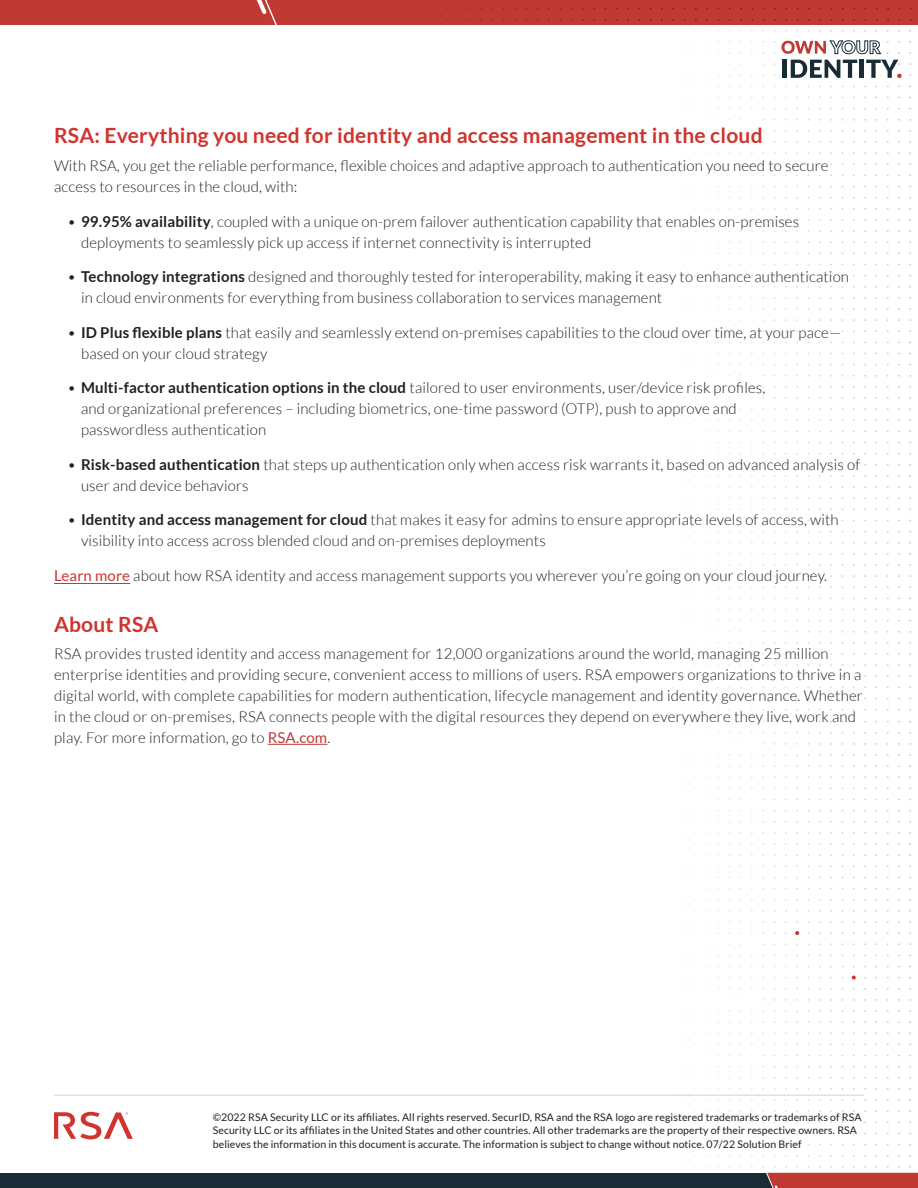
<style>
.page{position:relative;width:918px;height:1188px;background:#fff}
.page>*{position:absolute;margin:0;border:0;box-sizing:border-box;transform-origin:0 0}
.Body_Red_Subhead{font:700 21px "Lato";letter-spacing:.01em;color:#cf342e}
.Body_Paragraph{font:300 15px/21px "Lato";letter-spacing:.01em;color:#231f20}
.t1{font:10.5px/13.5px "Lato";letter-spacing:.01em;color:#231f20}
.s1{font-weight:700}
.s2{font-weight:400;color:#cf342e}
.s3{font-weight:400;color:#be3a34}
</style>
<div class="page">
<svg style="left:54px;top:1112px;width:79px;height:27px"></svg>
<svg style="left:695px;top:353px;width:216px;height:1px"></svg>
<svg style="left:695px;top:341px;width:216px;height:2px"></svg>
<svg style="left:695px;top:330px;width:216px;height:2px"></svg>
<svg style="left:695px;top:319px;width:216px;height:2px"></svg>
<svg style="left:695px;top:308px;width:216px;height:2px"></svg>
<svg style="left:695px;top:297px;width:216px;height:2px"></svg>
<svg style="left:695px;top:286px;width:216px;height:2px"></svg>
<svg style="left:695px;top:275px;width:216px;height:2px"></svg>
<svg style="left:695px;top:264px;width:216px;height:1px"></svg>
<svg style="left:695px;top:252px;width:216px;height:2px"></svg>
<svg style="left:695px;top:241px;width:216px;height:2px"></svg>
<svg style="left:695px;top:230px;width:216px;height:2px"></svg>
<svg style="left:695px;top:219px;width:216px;height:2px"></svg>
<svg style="left:695px;top:208px;width:216px;height:2px"></svg>
<svg style="left:695px;top:197px;width:216px;height:2px"></svg>
<svg style="left:695px;top:186px;width:216px;height:1px"></svg>
<svg style="left:695px;top:175px;width:216px;height:1px"></svg>
<svg style="left:695px;top:163px;width:216px;height:2px"></svg>
<svg style="left:695px;top:152px;width:216px;height:2px"></svg>
<svg style="left:695px;top:141px;width:216px;height:2px"></svg>
<svg style="left:695px;top:130px;width:216px;height:2px"></svg>
<svg style="left:695px;top:119px;width:216px;height:2px"></svg>
<svg style="left:695px;top:108px;width:216px;height:2px"></svg>
<svg style="left:695px;top:97px;width:216px;height:1px"></svg>
<svg style="left:695px;top:85px;width:216px;height:2px"></svg>
<svg style="left:695px;top:74px;width:216px;height:2px"></svg>
<svg style="left:695px;top:63px;width:216px;height:2px"></svg>
<svg style="left:695px;top:52px;width:216px;height:2px"></svg>
<svg style="left:695px;top:41px;width:216px;height:2px"></svg>
<svg style="left:695px;top:30px;width:216px;height:2px"></svg>
<svg style="left:695px;top:709px;width:216px;height:2px"></svg>
<svg style="left:695px;top:698px;width:216px;height:1px"></svg>
<svg style="left:695px;top:687px;width:216px;height:1px"></svg>
<svg style="left:695px;top:675px;width:216px;height:2px"></svg>
<svg style="left:695px;top:664px;width:216px;height:2px"></svg>
<svg style="left:695px;top:653px;width:216px;height:2px"></svg>
<svg style="left:695px;top:642px;width:216px;height:2px"></svg>
<svg style="left:695px;top:631px;width:216px;height:2px"></svg>
<svg style="left:695px;top:620px;width:216px;height:2px"></svg>
<svg style="left:695px;top:609px;width:216px;height:1px"></svg>
<svg style="left:695px;top:597px;width:216px;height:2px"></svg>
<svg style="left:695px;top:586px;width:216px;height:2px"></svg>
<svg style="left:695px;top:575px;width:216px;height:2px"></svg>
<svg style="left:695px;top:564px;width:216px;height:2px"></svg>
<svg style="left:695px;top:553px;width:216px;height:2px"></svg>
<svg style="left:695px;top:542px;width:216px;height:2px"></svg>
<svg style="left:695px;top:531px;width:216px;height:1px"></svg>
<svg style="left:695px;top:520px;width:216px;height:1px"></svg>
<svg style="left:695px;top:508px;width:216px;height:2px"></svg>
<svg style="left:695px;top:497px;width:216px;height:2px"></svg>
<svg style="left:695px;top:486px;width:216px;height:2px"></svg>
<svg style="left:695px;top:475px;width:216px;height:2px"></svg>
<svg style="left:695px;top:464px;width:216px;height:2px"></svg>
<svg style="left:695px;top:453px;width:216px;height:2px"></svg>
<svg style="left:695px;top:442px;width:216px;height:1px"></svg>
<svg style="left:695px;top:431px;width:216px;height:1px"></svg>
<svg style="left:695px;top:419px;width:216px;height:2px"></svg>
<svg style="left:695px;top:408px;width:216px;height:2px"></svg>
<svg style="left:695px;top:397px;width:216px;height:2px"></svg>
<svg style="left:695px;top:386px;width:216px;height:2px"></svg>
<svg style="left:695px;top:375px;width:216px;height:2px"></svg>
<svg style="left:695px;top:364px;width:216px;height:2px"></svg>
<svg style="left:695px;top:1066px;width:216px;height:2px"></svg>
<svg style="left:695px;top:1055px;width:216px;height:1px"></svg>
<svg style="left:695px;top:1044px;width:216px;height:1px"></svg>
<svg style="left:695px;top:1032px;width:216px;height:2px"></svg>
<svg style="left:695px;top:1021px;width:216px;height:2px"></svg>
<svg style="left:695px;top:1010px;width:216px;height:2px"></svg>
<svg style="left:695px;top:999px;width:216px;height:2px"></svg>
<svg style="left:695px;top:988px;width:216px;height:2px"></svg>
<svg style="left:695px;top:966px;width:216px;height:1px"></svg>
<svg style="left:695px;top:954px;width:216px;height:2px"></svg>
<svg style="left:695px;top:943px;width:216px;height:2px"></svg>
<svg style="left:695px;top:921px;width:216px;height:2px"></svg>
<svg style="left:695px;top:910px;width:216px;height:2px"></svg>
<svg style="left:695px;top:899px;width:216px;height:2px"></svg>
<svg style="left:695px;top:888px;width:216px;height:2px"></svg>
<svg style="left:695px;top:877px;width:216px;height:1px"></svg>
<svg style="left:695px;top:865px;width:216px;height:2px"></svg>
<svg style="left:695px;top:854px;width:216px;height:2px"></svg>
<svg style="left:695px;top:843px;width:216px;height:2px"></svg>
<svg style="left:695px;top:832px;width:216px;height:2px"></svg>
<svg style="left:695px;top:821px;width:216px;height:2px"></svg>
<svg style="left:695px;top:810px;width:216px;height:2px"></svg>
<svg style="left:695px;top:799px;width:216px;height:1px"></svg>
<svg style="left:695px;top:788px;width:216px;height:1px"></svg>
<svg style="left:695px;top:776px;width:216px;height:2px"></svg>
<svg style="left:695px;top:765px;width:216px;height:2px"></svg>
<svg style="left:695px;top:754px;width:216px;height:2px"></svg>
<svg style="left:695px;top:743px;width:216px;height:2px"></svg>
<svg style="left:695px;top:732px;width:216px;height:2px"></svg>
<svg style="left:695px;top:721px;width:216px;height:2px"></svg>
<svg style="left:695px;top:931px;width:216px;height:4px"></svg>
<svg style="left:695px;top:976px;width:216px;height:4px"></svg>
<svg style="left:695px;top:1155px;width:216px;height:2px"></svg>
<svg style="left:695px;top:1144px;width:216px;height:2px"></svg>
<svg style="left:695px;top:1133px;width:216px;height:1px"></svg>
<svg style="left:695px;top:1121px;width:216px;height:2px"></svg>
<svg style="left:695px;top:1110px;width:216px;height:2px"></svg>
<svg style="left:695px;top:1099px;width:216px;height:2px"></svg>
<svg style="left:695px;top:1088px;width:216px;height:2px"></svg>
<svg style="left:695px;top:1077px;width:216px;height:2px"></svg>
<hr style="left:54px;top:1095px;width:810px;height:1px;background:#d1d2d4">
<div style="left:0;top:1173px;width:918px;height:15px;background:#192b35"></div>
<svg style="left:695px;top:1166px;width:223px;height:22px"></svg>
<div style="left:0;top:0;width:918px;height:25px;background:#c03933"></div>
<svg style="left:638px;top:19px;width:273px;height:2px"></svg>
<svg style="left:638px;top:8px;width:273px;height:2px"></svg>
<svg style="left:447px;top:19px;width:182px;height:2px"></svg>
<svg style="left:446px;top:8px;width:183px;height:2px"></svg>
<svg style="left:781px;top:40px;width:121px;height:38px"></svg>
<svg style="left:257px;top:0;width:20px;height:25px"></svg>
<hr style="left:54px;top:583px;width:76px;height:1px;background:#cf342e">
<hr style="left:268px;top:744px;width:59px;height:1px;background:#be3a34">
<p class="Body_Red_Subhead" style="left:54px;top:124px;width:710px">RSA: Everything you need for identity and access management in the cloud</p>
<p class="Body_Paragraph" style="left:54px;top:155px;width:776px">With RSA, you get the reliable performance, flexible choices and adaptive approach to authentication you need to secure access to resources in the cloud, with:</p>
<p class="Body_Paragraph" style="left:81px;top:211px;width:720px;text-indent:-14px">• <span class="s1">99.95% availability</span>, coupled with a unique on-prem failover authentication capability that enables on-premises deployments to seamlessly pick up access if internet connectivity is interrupted</p>
<p class="Body_Paragraph" style="left:81px;top:266px;width:770px;text-indent:-14px">• <span class="s1">Technology integrations</span> designed and thoroughly tested for interoperability, making it easy to enhance authentication in cloud environments for everything from business collaboration to services management</p>
<p class="Body_Paragraph" style="left:81px;top:322px;width:761px;text-indent:-14px">• <span class="s1">ID Plus flexible plans</span> that easily and seamlessly extend on-premises capabilities to the cloud over time, at your pace— based on your cloud strategy</p>
<p class="Body_Paragraph" style="left:81px;top:377px;width:686px;text-indent:-14px">• <span class="s1">Multi-factor authentication options in the cloud</span> tailored to user environments, user/device risk profiles, and organizational preferences – including biometrics, one-time password (OTP), push to approve and passwordless authentication</p>
<p class="Body_Paragraph" style="left:81px;top:454px;width:781px;text-indent:-14px">• <span class="s1">Risk-based authentication</span> that steps up authentication only when access risk warrants it, based on advanced analysis of user and device behaviors</p>
<p class="Body_Paragraph" style="left:81px;top:509px;width:759px;text-indent:-14px">• <span class="s1">Identity and access management for cloud</span> that makes it easy for admins to ensure appropriate levels of access, with visibility into access across blended cloud and on-premises deployments</p>
<p class="Body_Paragraph" style="left:54px;top:565px;width:775px"><span class="s2">Learn more</span> about how RSA identity and access management supports you wherever you’re going on your cloud journey.</p>
<p class="Body_Red_Subhead" style="left:54px;top:612px;width:106px">About RSA</p>
<p class="Body_Paragraph" style="left:54px;top:643px;width:810px">RSA provides trusted identity and access management for 12,000 organizations around the world, managing 25 million enterprise identities and providing secure, convenient access to millions of users. RSA empowers organizations to thrive in a digital world, with complete capabilities for modern authentication, lifecycle management and identity governance. Whether in the cloud or on-premises, RSA connects people with the digital resources they depend on everywhere they live, work and play. For more information, go to <span class="s3">RSA.com</span>.</p>
<p class="t1" style="left:213px;top:1110px;width:650px">©2022 RSA Security LLC or its affiliates. All rights reserved. SecurID, RSA and the RSA logo are registered trademarks or trademarks of RSA<br>Security LLC or its affiliates in the United States and other countries. All other trademarks are the property of their respective owners. RSA believes the information in this document is accurate. The information is subject to change without notice. 07/22 Solution Brief</p>
</div>
